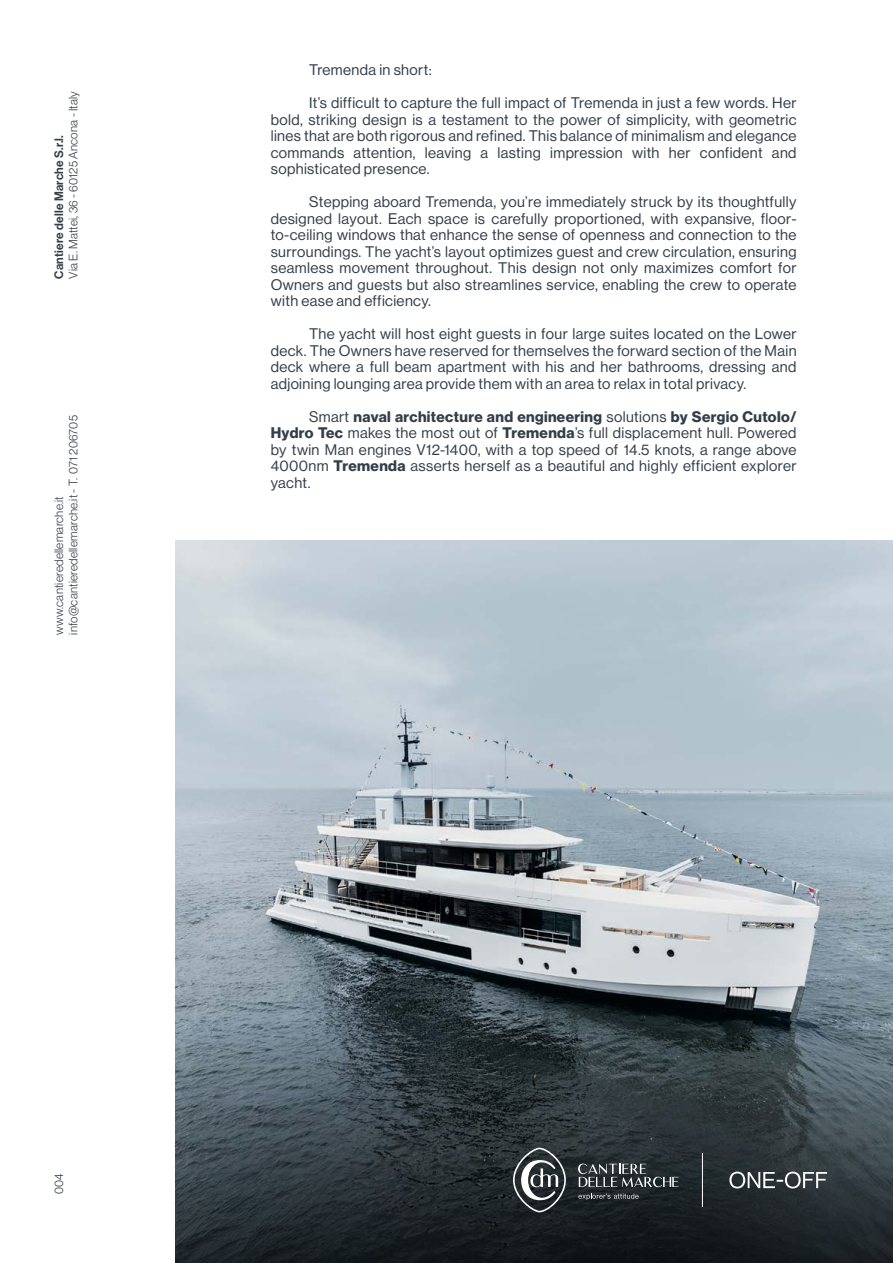
<style>
.page{position:relative;width:893px;height:1263px;background:#fff}
.page>*{position:absolute;margin:0;border:0;box-sizing:border-box;transform-origin:0 0}
.t1{font:15px/16.5px "N Haas Grotesk DS Pro 55 Rg";letter-spacing:.025em;color:#323e48;text-align:justify}
.t2{font:15px "N Haas Grotesk DS Pro 75 Bd";letter-spacing:.025em;color:#323e48}
.t3{font:12px/14.4px "N Haas Grotesk DS Pro 45 Lt";letter-spacing:.02em;color:#323e48}
.t4{font:12px "N Haas Grotesk DS Pro 65 Md";letter-spacing:.02em;color:#323e48}
.s1{font-family:"N Haas Grotesk DS Pro 55 Rg"}
.s2{font-family:"N Haas Grotesk DS Pro 75 Bd"}
</style>
<div class="page">
<img style="left:176px;top:540px;width:717px;height:482px">
<svg style="left:176px;top:1022px;width:717px;height:241px;background:#333d42"></svg>
<svg style="left:513px;top:1148px;width:53px;height:64px;background:#555b5d"></svg>
<svg style="left:578px;top:1162px;width:101px;height:38px;background:#41474a"></svg>
<hr style="left:702px;top:1153px;width:1px;height:54px;background:#fff">
<svg style="left:729px;top:1171px;width:98px;height:17px"></svg>
<p class="t3" style="left:66px;top:279px;width:189px;rotate:-90deg">Via E. Mattei, 36 - 60125 Ancona - Italy</p>
<p class="t4" style="left:52px;top:279px;width:145px;rotate:-90deg">Cantiere delle Marche S.r.l.</p>
<p class="t3" style="left:52px;top:635px;width:221px;rotate:-90deg">www.cantieredellemarche.it info@cantieredellemarche.it - T. 071 206705</p>
<p class="t1" style="left:309px;top:62px;width:124px">Tremenda in short:</p>
<p class="t1" style="left:271px;top:95px;width:527px;text-indent:38px">It’s difficult to capture the full impact of Tremenda in just a few words. Her bold, striking design is a testament to the power of simplicity, with geometric lines that are both rigorous and refined. This balance of minimalism and elegance commands attention, leaving a lasting impression with her confident and sophisticated presence.</p>
<p class="t1" style="left:271px;top:194px;width:527px;text-indent:38px">Stepping aboard Tremenda, you’re immediately struck by its thoughtfully designed layout. Each space is carefully proportioned, with expansive, floor&shy;to-ceiling windows that enhance the sense of openness and connection to the surroundings. The yacht’s layout optimizes guest and crew circulation, ensuring seamless movement throughout. This design not only maximizes comfort for Owners and guests but also streamlines service, enabling the crew to operate with ease and efficiency.</p>
<p class="t1" style="left:271px;top:326px;width:527px;text-indent:38px">The yacht will host eight guests in four large suites located on the Lower deck. The Owners have reserved for themselves the forward section of the Main deck where a full beam apartment with his and her bathrooms, dressing and adjoining lounging area provide them with an area to relax in total privacy.</p>
<p class="t2" style="left:309px;top:408px;width:489px"><span class="s1">Smart</span> naval architecture and engineering <span class="s1">solutions</span> by Sergio Cutolo/</p>
<p class="t1" style="left:271px;top:425px;width:527px"><span class="s2">Hydro Tec</span> makes the most out of <span class="s2">Tremenda</span>’s full displacement hull. Powered by twin Man engines V12-1400, with a top speed of 14.5 knots, a range above 4000nm <span class="s2">Tremenda</span> asserts herself as a beautiful and highly efficient explorer yacht.</p>
<p class="t3" style="left:52px;top:1194px;width:22px;rotate:-90deg">004</p>
</div>
